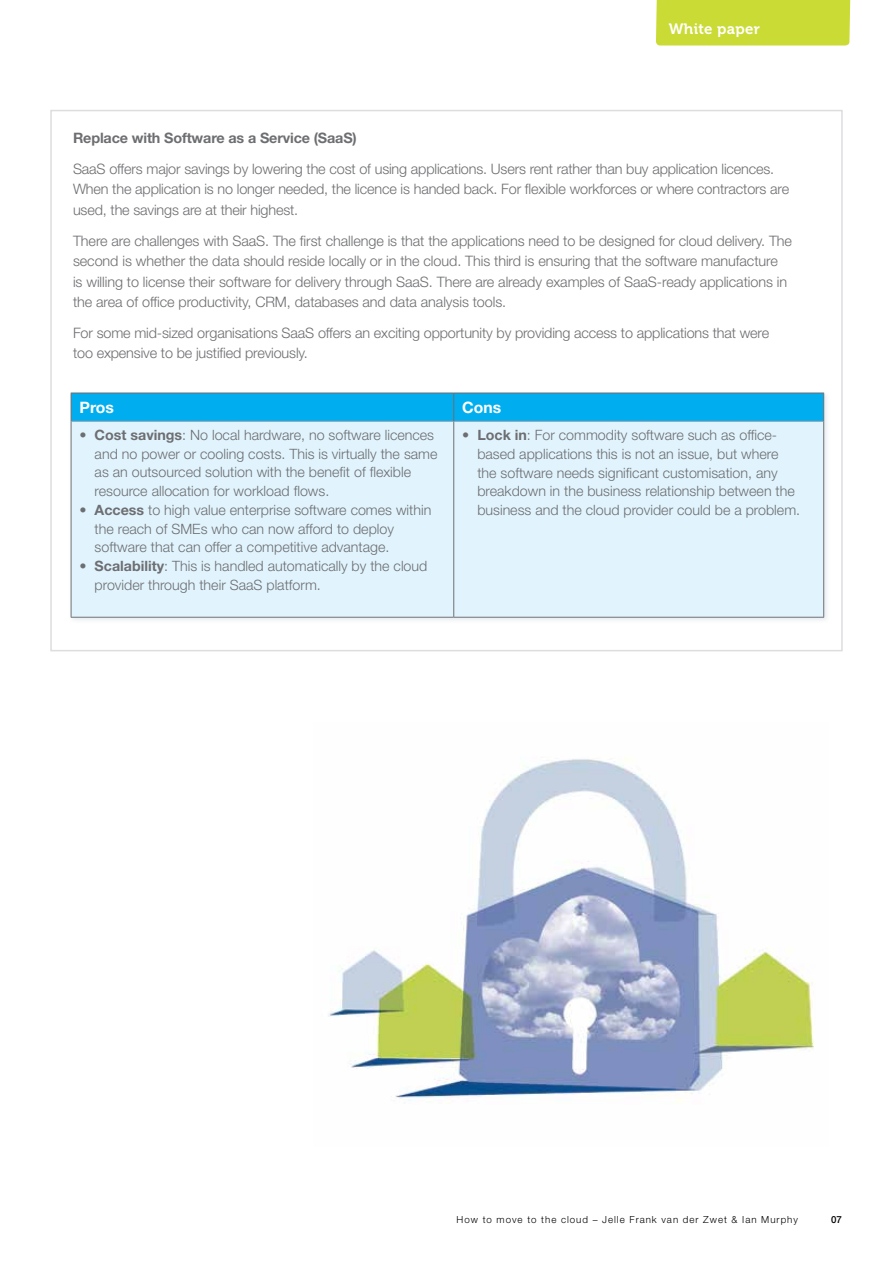
<style>
.page{position:relative;width:893px;height:1263px;background:#fff}
.page>*{position:absolute;margin:0;border:0;box-sizing:border-box;transform-origin:0 0}
.t1{font:700 15.75px "Helvetica Neue LT Std";color:#fff}
.t2{font:15px "Museo 700";letter-spacing:.02em;color:#fff}
.t3{font:300 14.4px/20.4px "Helvetica Neue LT Std";letter-spacing:-.01em;color:#6d6e71}
.t4{font:700 14.4px "Helvetica Neue LT Std";letter-spacing:-.01em;color:#6d6e71}
.t5{font:300 14.25px/18.8px "Helvetica Neue LT Std";color:#6d6e71}
.t6{font:300 9.75px "Helvetica Neue LT Std";letter-spacing:.1em;color:#000}
.t7{font:500 9.75px "Helvetica Neue LT Std";color:#000}
.s1{font-weight:700}
</style>
<div class="page">
<div style="left:656px;top:0;width:194px;height:45px;background:#cadb36"></div>
<div style="left:68px;top:390px;width:763px;height:234px;background:#829cb3;opacity:.2"></div>
<div style="left:72px;top:422px;width:751px;height:195px;background:#e1f4fd"></div>
<hr style="left:71px;top:421px;width:382px;height:1px;background:#829cb3">
<hr style="left:454px;top:421px;width:369px;height:1px;background:#829cb3">
<svg style="left:71px;top:393px;width:753px;height:28px;background:#03aceb"></svg>
<hr style="left:71px;top:421px;width:1px;height:196px;background:#6d6e71">
<hr style="left:453px;top:421px;width:1px;height:196px;background:#6d6e71">
<hr style="left:823px;top:421px;width:1px;height:196px;background:#6d6e71">
<hr style="left:71px;top:617px;width:383px;height:1px;background:#6d6e71">
<hr style="left:454px;top:617px;width:370px;height:1px;background:#6d6e71">
<img style="left:328px;top:757px;width:487px;height:346px">
<p class="t2" style="left:669px;top:21px;width:93px">White paper</p>
<p class="t4" style="left:73px;top:129px;width:285px">Replace with Software as a Service (SaaS)</p>
<p class="t3" style="left:73px;top:158px;width:718px">SaaS offers major savings by lowering the cost of using applications. Users rent rather than buy application licences.<br>When the application is no longer needed, the licence is handed back. For flexible workforces or where contractors are used, the savings are at their highest.</p>
<p class="t3" style="left:73px;top:230px;width:720px">There are challenges with SaaS. The first challenge is that the applications need to be designed for cloud delivery. The second is whether the data should reside locally or in the cloud. This third is ensuring that the software manufacture<br>is willing to license their software for delivery through SaaS. There are already examples of SaaS-ready applications in the area of office productivity, CRM, databases and data analysis tools.</p>
<p class="t3" style="left:73px;top:322px;width:698px">For some mid-sized organisations SaaS offers an exciting opportunity by providing access to applications that were too expensive to be justified previously.</p>
<p class="t1" style="left:80px;top:397px;width:36px">Pros</p>
<p class="t1" style="left:462px;top:397px;width:41px">Cons</p>
<p class="t5" style="left:95px;top:425px;width:344px;text-indent:-15px">• <span class="s1">Cost savings</span>: No local hardware, no software licences and no power or cooling costs. This is virtually the same as an outsourced solution with the benefit of flexible resource allocation for workload flows.</p>
<p class="t5" style="left:95px;top:500px;width:338px;text-indent:-15px">• <span class="s1">Access</span> to high value enterprise software comes within the reach of SMEs who can now afford to deploy software that can offer a competitive advantage.</p>
<p class="t5" style="left:95px;top:556px;width:334px;text-indent:-15px">• <span class="s1">Scalability</span>: This is handled automatically by the cloud provider through their SaaS platform.</p>
<p class="t5" style="left:477px;top:425px;width:324px;text-indent:-15px">• <span class="s1">Lock in</span>: For commodity software such as office&shy;based applications this is not an issue, but where the software needs significant customisation, any breakdown in the business relationship between the business and the cloud provider could be a problem.</p>
<p class="t6" style="left:457px;top:1214px;width:343px">How to move to the cloud – Jelle Frank van der Zwet &amp; Ian Murphy</p>
<p class="t7" style="left:831px;top:1214px;width:12px">07</p>
</div>
